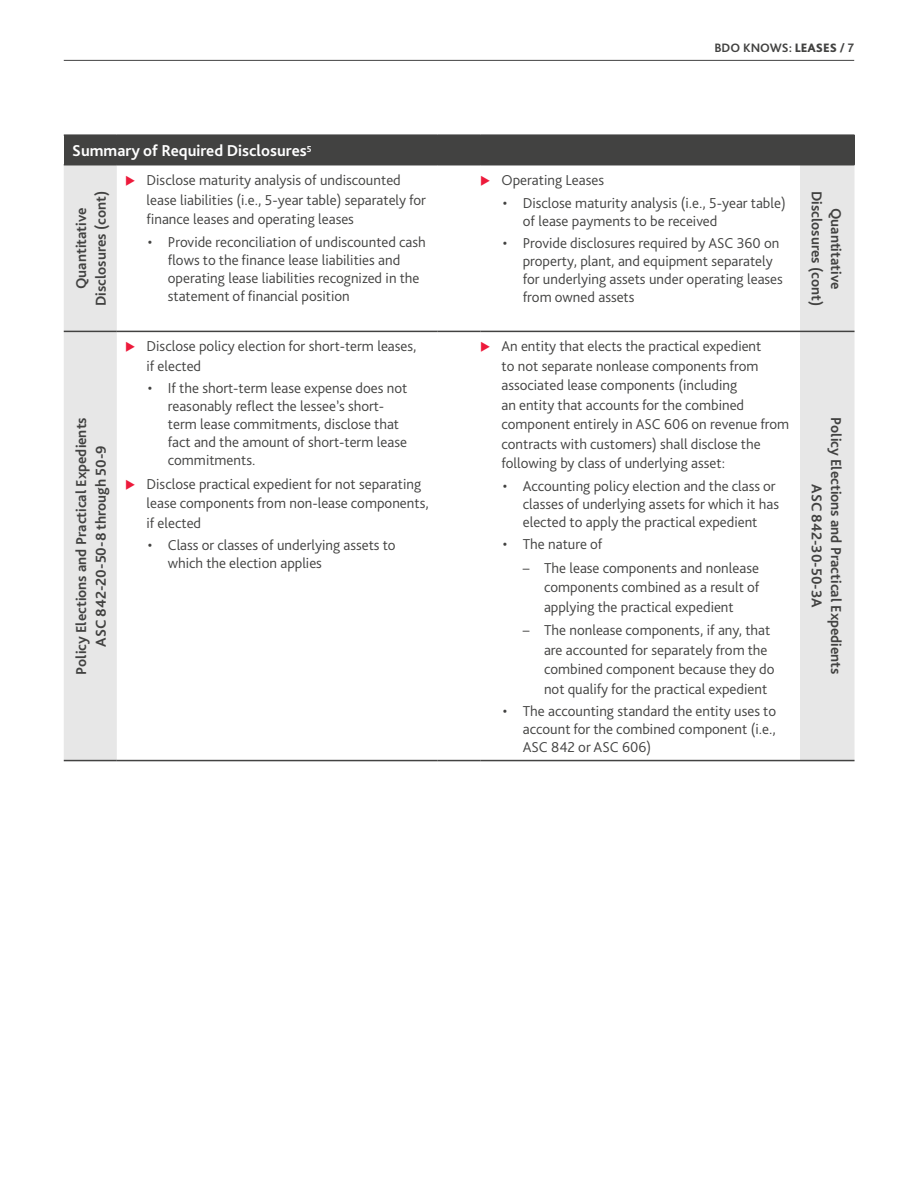
<style>
.page{position:relative;width:918px;height:1188px;background:#fff}
.page>*{position:absolute;margin:0;border:0;box-sizing:border-box;transform-origin:0 0}
.t1{font:700 16.5px "Bliss Pro";color:#fff}
.t2{font:300 15px/19.5px "Bliss Pro";color:#424241}
.t3{font:700 15px/19.5px "Bliss Pro";color:#424241;text-align:center}
.t4{font:700 12.75px "Bliss Pro";color:#424241}
.s1{font-weight:800}
</style>
<div class="page">
<div style="left:64px;top:135px;width:791px;height:30px;background:#424241"></div>
<svg style="left:64px;top:165px;width:791px;height:595px"></svg>
<hr style="left:64px;top:134px;width:53px;height:2px;background:#424241">
<hr style="left:117px;top:134px;width:321px;height:2px;background:#424241">
<hr style="left:438px;top:134px;width:42px;height:2px;background:#424241">
<hr style="left:480px;top:134px;width:320px;height:2px;background:#424241">
<hr style="left:800px;top:134px;width:55px;height:2px;background:#424241">
<hr style="left:64px;top:331px;width:53px;height:1px;background:#424241">
<hr style="left:117px;top:331px;width:321px;height:1px;background:#424241">
<hr style="left:438px;top:331px;width:42px;height:1px;background:#424241">
<hr style="left:480px;top:331px;width:320px;height:1px;background:#424241">
<hr style="left:800px;top:331px;width:55px;height:1px;background:#424241">
<hr style="left:64px;top:760px;width:53px;height:1px;background:#424241">
<hr style="left:117px;top:760px;width:321px;height:1px;background:#424241">
<hr style="left:438px;top:760px;width:42px;height:1px;background:#424241">
<hr style="left:480px;top:760px;width:320px;height:1px;background:#424241">
<hr style="left:800px;top:760px;width:55px;height:1px;background:#424241">
<hr style="left:64px;top:60px;width:790px;height:1px;background:#424241">
<svg style="left:126px;top:176px;width:9px;height:10px"></svg>
<svg style="left:481px;top:176px;width:9px;height:10px"></svg>
<svg style="left:126px;top:342px;width:9px;height:10px"></svg>
<svg style="left:126px;top:479px;width:9px;height:10px"></svg>
<svg style="left:481px;top:342px;width:9px;height:10px"></svg>
<p class="t1" style="left:72px;top:141px;width:241px">Summary of Required Disclosures<sup>5</sup></p>
<p class="t3" style="left:71px;top:306px;width:117px;rotate:-90deg">Quantitative<br>Disclosures (cont)</p>
<p class="t2" style="left:147px;top:170px;width:281px">Disclose maturity analysis of undiscounted lease liabilities (i.e., 5-year table) separately for finance leases and operating leases</p>
<p class="t2" style="left:168px;top:232px;width:259px;line-height:18px;text-indent:-20px">• Provide reconciliation of undiscounted cash flows to the finance lease liabilities and operating lease liabilities recognized in the statement of financial position</p>
<p class="t3" style="left:71px;top:675px;width:259px;rotate:-90deg">Policy Elections and Practical Expedients<br>ASC 842-20-50-8 through 50-9</p>
<p class="t2" style="left:147px;top:336px;width:271px">Disclose policy election for short-term leases, if elected</p>
<p class="t2" style="left:168px;top:379px;width:241px;line-height:18px;text-indent:-20px">• If the short-term lease expense does not reasonably reflect the lessee’s short&shy;term lease commitments, disclose that fact and the amount of short-term lease commitments.</p>
<p class="t2" style="left:147px;top:474px;width:284px">Disclose practical expedient for not separating lease components from non-lease components, if elected</p>
<p class="t2" style="left:168px;top:536px;width:229px;line-height:18px;text-indent:-20px">• Class or classes of underlying assets to which the election applies</p>
<p class="t4" style="left:714px;top:40px;width:141px">BDO KNOWS: <span class="s1">LEASES</span> / 7</p>
<p class="t2" style="left:502px;top:170px;width:104px">Operating Leases</p>
<p class="t2" style="left:523px;top:193px;width:264px;line-height:18px;text-indent:-20px">• Disclose maturity analysis (i.e., 5-year table) of lease payments to be received</p>
<p class="t2" style="left:523px;top:234px;width:262px;line-height:18px;text-indent:-20px">• Provide disclosures required by ASC 360 on property, plant, and equipment separately for underlying assets under operating leases from owned assets</p>
<p class="t2" style="left:502px;top:336px;width:289px">An entity that elects the practical expedient<br>to not separate nonlease components from associated lease components (including<br>an entity that accounts for the combined component entirely in ASC 606 on revenue from contracts with customers) shall disclose the following by class of underlying asset:</p>
<p class="t2" style="left:523px;top:476px;width:258px;line-height:18px;text-indent:-20px">• Accounting policy election and the class or classes of underlying assets for which it has elected to apply the practical expedient</p>
<p class="t2" style="left:503px;top:534px;width:101px">• The nature of</p>
<p class="t2" style="left:544px;top:557px;width:217px;text-align:justify;text-indent:-21px">– The lease components and nonlease components combined as a result of applying the practical expedient</p>
<p class="t2" style="left:544px;top:620px;width:232px;text-indent:-21px">– The nonlease components, if any, that are accounted for separately from the combined component because they do not qualify for the practical expedient</p>
<p class="t2" style="left:523px;top:702px;width:255px;line-height:18px;text-align:justify;text-indent:-20px">• The accounting standard the entity uses to account for the combined component (i.e., ASC 842 or ASC 606)</p>
<p class="t3" style="left:846px;top:191px;width:117px;rotate:90deg">Quantitative<br>Disclosures (cont)</p>
<p class="t3" style="left:846px;top:417px;width:259px;rotate:90deg">Policy Elections and Practical Expedients<br>ASC 842-30-50-3A</p>
</div>
